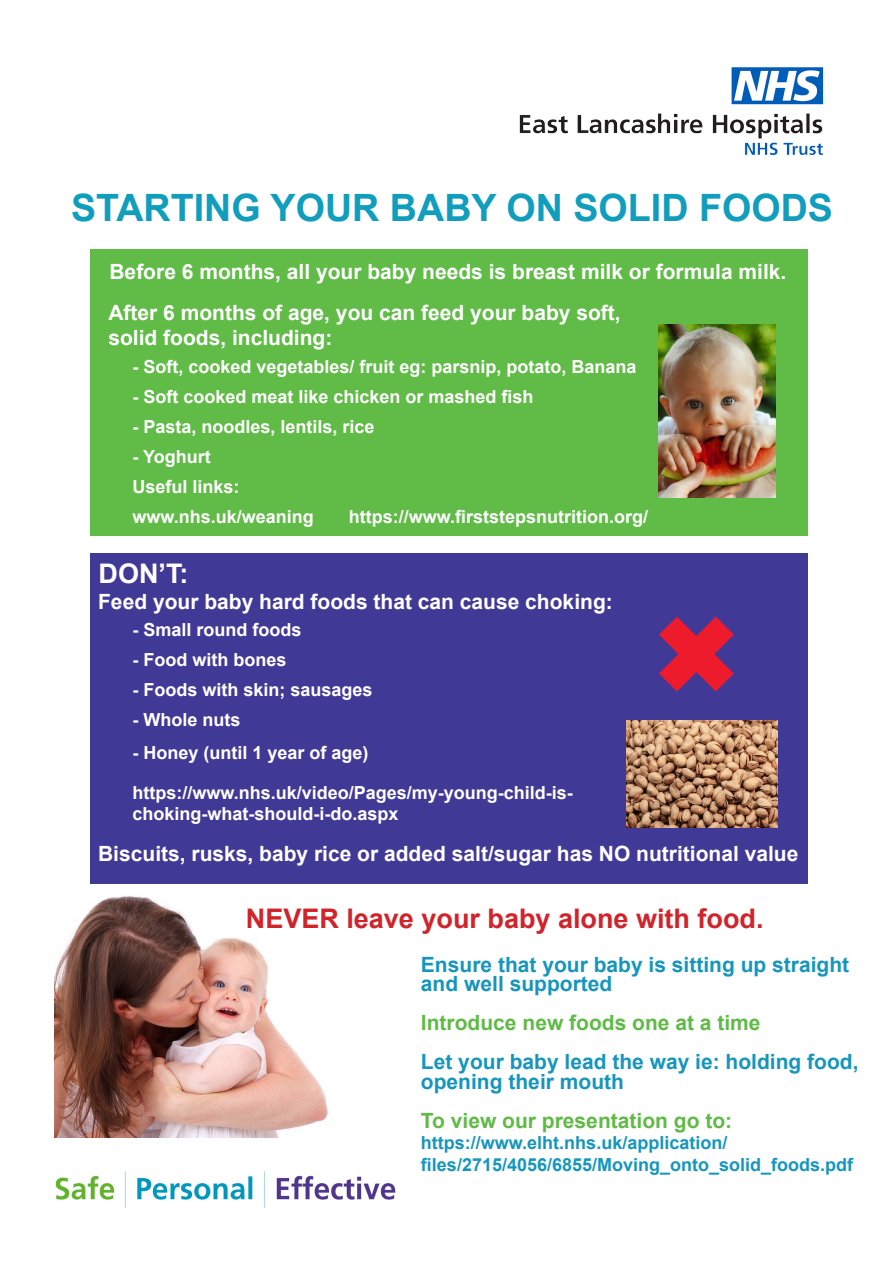
<style>
.page{position:relative;width:893px;height:1263px;background:#fff}
.page>*{position:absolute;margin:0;border:0;box-sizing:border-box;transform-origin:0 0}
.t1{font:700 37.65px "Arial";color:#119ebd}
.t2{font:700 27px "Arial";color:#d1232a}
.t3{font:700 27px "Arial";color:#fff}
.t4{font:700 21px "Arial";color:#fff}
.t5{font:700 21px/19.5px "Arial";color:#1696bd}
.t6{font:700 21px "Arial";color:#60bb46}
.t7{font:700 18px/21.6px "Arial";color:#fff}
.t8{font:700 18px/21.6px "Arial";color:#1696bd}
</style>
<div class="page">
<div style="left:91px;top:553px;width:717px;height:331px;background:#413996"></div>
<div style="left:90px;top:249px;width:717px;height:287px;background:#60bb47"></div>
<img style="left:519px;top:67px;width:305px;height:88px">
<img style="left:55px;top:1171px;width:341px;height:37px">
<img style="left:54px;top:896px;width:274px;height:241px">
<img style="left:659px;top:324px;width:117px;height:173px">
<img style="left:627px;top:720px;width:150px;height:107px">
<svg style="left:659px;top:617px;width:75px;height:74px"></svg>
<p class="t1" style="left:71px;top:183px;width:764px">STARTING YOUR BABY ON SOLID FOODS</p>
<p class="t4" style="left:109px;top:257px;width:678px">Before 6 months, all your baby needs is breast milk or formula milk.</p>
<p class="t4" style="left:108px;top:298px;width:514px">After 6 months of age, you can feed your baby soft,</p>
<p class="t4" style="left:108px;top:323px;width:226px">solid foods, including:</p>
<p class="t7" style="left:132px;top:357px;width:506px">- Soft, cooked vegetables/ fruit eg: parsnip, potato, Banana</p>
<p class="t7" style="left:132px;top:387px;width:403px">- Soft cooked meat like chicken or mashed fish</p>
<p class="t7" style="left:132px;top:417px;width:244px">- Pasta, noodles, lentils, rice</p>
<p class="t7" style="left:132px;top:447px;width:80px">- Yoghurt</p>
<p class="t7" style="left:132px;top:477px;width:109px">Useful links:</p>
<p class="t7" style="left:132px;top:507px;width:183px">www.nhs.uk/weaning</p>
<p class="t7" style="left:349px;top:507px;width:301px">https://www.firststepsnutrition.org/</p>
<p class="t3" style="left:99px;top:556px;width:91px">DON’T:</p>
<p class="t4" style="left:98px;top:587px;width:516px">Feed your baby hard foods that can cause choking:</p>
<p class="t7" style="left:132px;top:619px;width:171px">- Small round foods</p>
<p class="t7" style="left:132px;top:649px;width:156px">- Food with bones</p>
<p class="t7" style="left:132px;top:679px;width:242px">- Foods with skin; sausages</p>
<p class="t7" style="left:132px;top:709px;width:110px">- Whole nuts</p>
<p class="t7" style="left:132px;top:742px;width:238px">- Honey (until 1 year of age)</p>
<p class="t7" style="left:132px;top:782px;width:442px">https://www.nhs.uk/video/Pages/my-young-child-is&shy;choking-what-should-i-do.aspx</p>
<p class="t4" style="left:98px;top:839px;width:702px">Biscuits, rusks, baby rice or added salt/sugar has NO nutritional value</p>
<p class="t2" style="left:246px;top:900px;width:519px">NEVER leave your baby alone with food.</p>
<p class="t5" style="left:421px;top:955px;width:430px">Ensure that your baby is sitting up straight and well supported</p>
<p class="t6" style="left:421px;top:1009px;width:341px">Introduce new foods one at a time</p>
<p class="t5" style="left:421px;top:1052px;width:439px">Let your baby lead the way ie: holding food, opening their mouth</p>
<p class="t6" style="left:421px;top:1106px;width:313px">To view our presentation go to:</p>
<p class="t8" style="left:421px;top:1132px;width:434px">https://www.elht.nhs.uk/application/ files/2715/4056/6855/Moving_onto_solid_foods.pdf</p>
</div>
